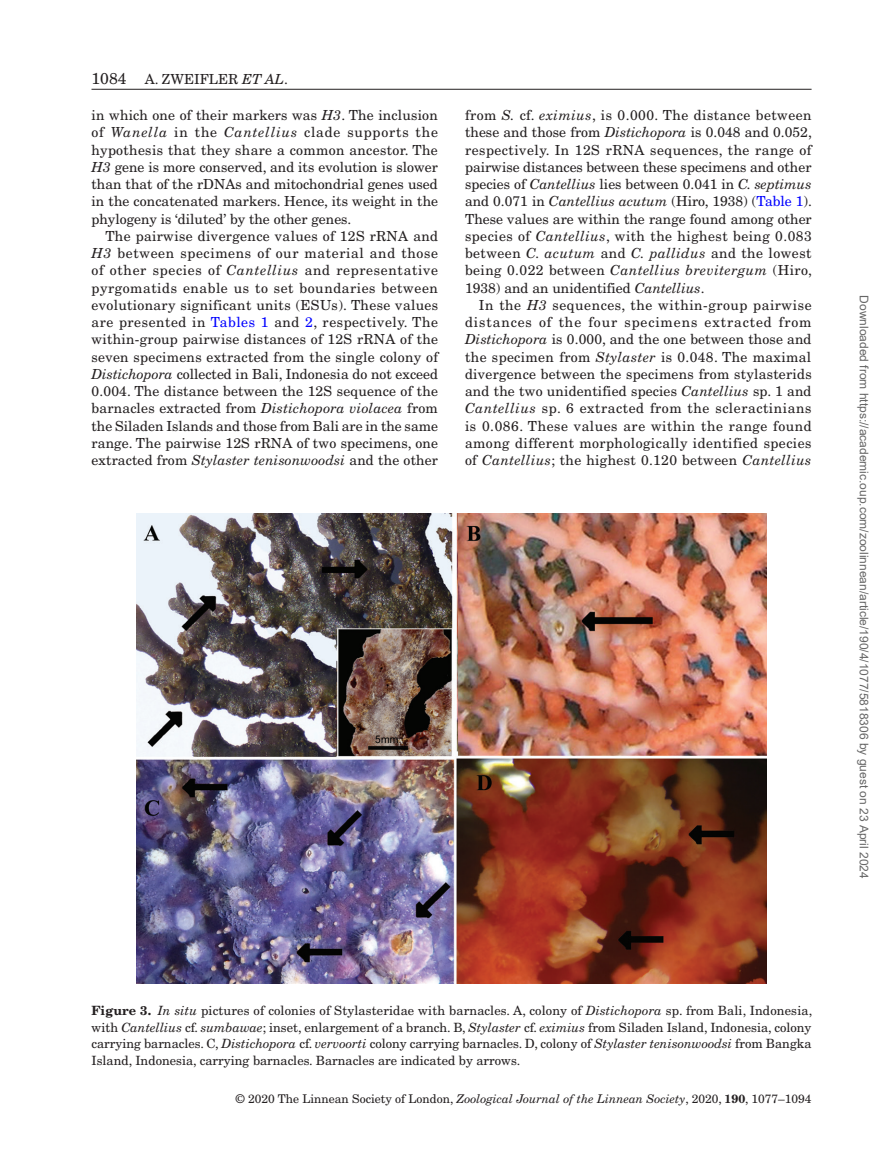
<style>
.page{position:relative;width:893px;height:1174px;background:#fff}
.page>*{position:absolute;margin:0;border:0;box-sizing:border-box;transform-origin:0 0}
.t1{font:13.8px/17.2px "New Century Schlbk";letter-spacing:.01em;color:#231f20;text-align:justify}
.t2{font:12.75px/16.5px "New Century Schlbk";color:#231f20;text-align:justify}
.t3{font:12px "Arial";color:#666}
.t4{font:12px "New Century Schlbk";color:#231f20}
.s1{font-size:15.75px}
.s2{font-style:italic}
.s3{color:#00f}
.s4{font-weight:700}
</style>
<div class="page">
<hr style="left:92px;top:89px;width:720px;height:1px;background:#231f20">
<img style="left:136px;top:513px;width:630px;height:470px">
<p class="t1" style="left:92px;top:70px;width:198px"><span class="s1">1084</span> A. ZWEIFLER <span class="s2">ET AL</span>.</p>
<p class="t1" style="left:92px;top:107px;width:348px">in which one of their markers was <span class="s2">H3</span>. The inclusion of <span class="s2">Wanella</span> in the <span class="s2">Cantellius</span> clade supports the hypothesis that they share a common ancestor. The <span class="s2">H3</span> gene is more conserved, and its evolution is slower than that of the rDNAs and mitochondrial genes used in the concatenated markers. Hence, its weight in the phylogeny is ‘diluted’ by the other genes.</p>
<p class="t1" style="left:92px;top:227px;width:348px;text-indent:14px">The pairwise divergence values of 12S rRNA and <span class="s2">H3</span> between specimens of our material and those of other species of <span class="s2">Cantellius</span> and representative pyrgomatids enable us to set boundaries between evolutionary significant units (ESUs). These values are presented in <span class="s3">Tables 1</span> and <span class="s3">2</span>, respectively. The within-group pairwise distances of 12S rRNA of the seven specimens extracted from the single colony of <span class="s2">Distichopora</span> collected in Bali, Indonesia do not exceed 0.004. The distance between the 12S sequence of the barnacles extracted from <span class="s2">Distichopora violacea</span> from the Siladen Islands and those from Bali are in the same range. The pairwise 12S rRNA of two specimens, one extracted from <span class="s2">Stylaster tenisonwoodsi</span> and the other</p>
<p class="t1" style="left:465px;top:106px;width:349px">from <span class="s2">S.</span> cf. <span class="s2">eximius</span>, is 0.000. The distance between these and those from <span class="s2">Distichopora</span> is 0.048 and 0.052, respectively. In 12S rRNA sequences, the range of pairwise distances between these specimens and other species of <span class="s2">Cantellius</span> lies between 0.041 in <span class="s2">C. septimus </span>and 0.071 in <span class="s2">Cantellius acutum</span> (Hiro, 1938) (<span class="s3">Table 1</span>).<br>These values are within the range found among other species of <span class="s2">Cantellius</span>, with the highest being 0.083 between <span class="s2">C. acutum</span> and <span class="s2">C. pallidus</span> and the lowest being 0.022 between <span class="s2">Cantellius brevitergum</span> (Hiro, 1938) and an unidentified <span class="s2">Cantellius</span>.</p>
<p class="t1" style="left:465px;top:296px;width:348px;text-indent:14px">In the <span class="s2">H3</span> sequences, the within-group pairwise distances of the four specimens extracted from <span class="s2">Distichopora</span> is 0.000, and the one between those and the specimen from <span class="s2">Stylaster</span> is 0.048. The maximal divergence between the specimens from stylasterids and the two unidentified species <span class="s2">Cantellius</span> sp. 1 and <span class="s2">Cantellius</span> sp. 6 extracted from the scleractinians is 0.086. These values are within the range found among different morphologically identified species of <span class="s2">Cantellius</span>; the highest 0.120 between <span class="s2">Cantellius</span></p>
<p class="t3" style="left:868px;top:295px;width:585px;rotate:90deg">Downloaded from https://academic.oup.com/zoolinnean/article/190/4/1077/5818306 by guest on 23 April 2024</p>
<p class="t2" style="left:92px;top:1002px;width:722px"><span class="s4">Figure 3.</span> <span class="s2">In situ</span> pictures of colonies of Stylasteridae with barnacles. A, colony of <span class="s2">Distichopora</span> sp. from Bali, Indonesia, with <span class="s2">Cantellius</span> cf. <span class="s2">sumbawae</span>; inset, enlargement of a branch. B, <span class="s2">Stylaster</span> cf. <span class="s2">eximius</span> from Siladen Island, Indonesia, colony carrying barnacles. C, <span class="s2">Distichopora</span> cf. <span class="s2">vervoorti</span> colony carrying barnacles. D, colony of <span class="s2">Stylaster tenisonwoodsi</span> from Bangka Island, Indonesia, carrying barnacles. Barnacles are indicated by arrows.</p>
<p class="t4" style="left:236px;top:1091px;width:577px">© 2020 The Linnean Society of London, <span class="s2">Zoological Journal of the Linnean Society</span>, 2020, <span class="s4">190</span>, 1077–1094</p>
</div>
